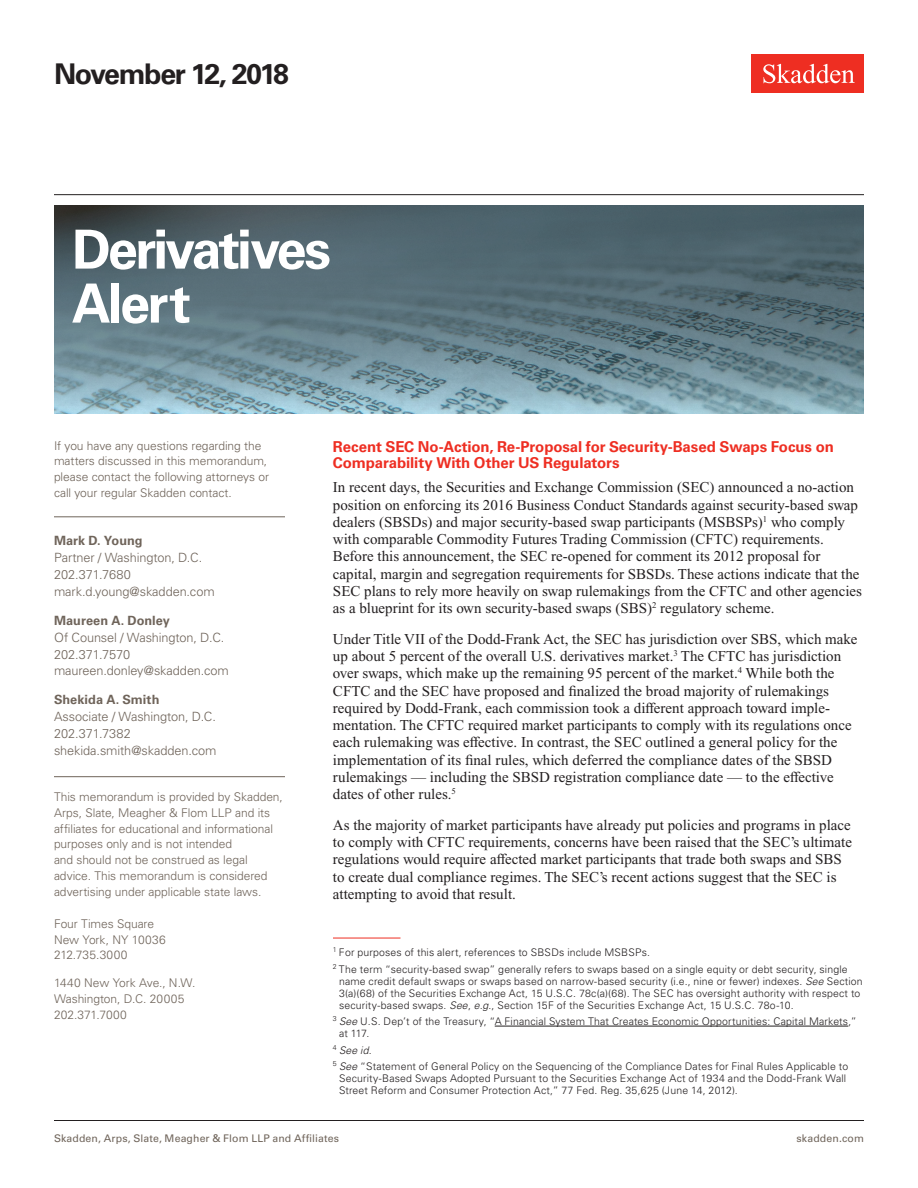
<style>
.page{position:relative;width:918px;height:1188px;background:#fff}
.page>*{position:absolute;margin:0;border:0;box-sizing:border-box;transform-origin:0 0}
.Title_Practice_Speci{font:700 54px/54px "Univers LT Std";letter-spacing:-.05em;color:#fff}
.Title_interior{font:700 28.5px "Univers LT Std";letter-spacing:-.055em;color:#231f20}
.Main_Body{font:15px/17.2px "Times New Roman PS Std";color:#231f20}
.First_Level_Heading{font:700 15px/16.5px "Univers LT Std";letter-spacing:-.005em;color:#ee2e22}
.Contacts{font:300 12.75px "Univers LT Std";letter-spacing:-.01em;color:#6f645a}
.Contacts_Name{font:700 12.75px "Univers LT Std";color:#6f645a}
.Sidebar_body_rule_ab{font:300 12px/15.8px "Univers LT Std";letter-spacing:-.005em;color:#6f645a}
.Sidebar_body_rule_be{font:300 12px/15.8px "Univers LT Std";letter-spacing:-.005em;color:#6f645a}
.Firm_Address{font:300 12px/15.8px "Univers LT Std";letter-spacing:-.005em;color:#6f645a}
.Footnote{font:300 10.5px/12px "Univers LT Std";letter-spacing:.015em;color:#231f20}
.t1{font:10.5px "Univers LT Std";letter-spacing:.01em;color:#6f645a}
.Footnote-2{font:italic 300 10.5px "Univers LT Std";color:#231f20}
.s1{font-style:italic}
.s2{font-style:normal}
</style>
<div class="page">
<div style="left:752px;top:54px;width:112px;height:39px;background:#ee2e22"></div>
<svg style="left:763px;top:64px;width:92px;height:19px"></svg>
<hr style="left:54px;top:1120px;width:810px;height:1px;background:#231f20">
<hr style="left:54px;top:194px;width:810px;height:1px;background:#231f20">
<svg style="left:54px;top:206px;width:810px;height:208px;background:#607a83"></svg>
<hr style="left:54px;top:516px;width:231px;height:1px;background:#6f645a">
<hr style="left:54px;top:776px;width:231px;height:1px;background:#6f645a">
<hr style="left:333px;top:938px;width:67px;height:1px;background:#ee2e22">
<hr style="left:495px;top:1026px;width:353px;height:1px;background:#231f20">
<h1 class="Title_interior" style="left:54px;top:57px;width:237px">November 12, 2018</h1>
<h1 class="Title_Practice_Speci" style="left:72px;top:223px;width:261px">Derivatives<br>Alert</h1>
<p class="Sidebar_body_rule_be" style="left:54px;top:438px;width:217px">If you have any questions regarding the matters discussed in this memorandum, please contact the following attorneys or call your regular Skadden contact.</p>
<p class="Contacts_Name" style="left:54px;top:533px;width:90px">Mark D. Young</p>
<p class="Contacts" style="left:54px;top:550px;width:150px">Partner / Washington, D.C.</p>
<p class="Contacts" style="left:54px;top:567px;width:78px">202.371.7680</p>
<p class="Contacts" style="left:54px;top:584px;width:162px">mark.d.young@skadden.com</p>
<p class="Contacts_Name" style="left:54px;top:613px;width:117px">Maureen A. Donley</p>
<p class="Contacts" style="left:54px;top:629px;width:172px">Of Counsel / Washington, D.C.</p>
<p class="Contacts" style="left:54px;top:646px;width:78px">202.371.7570</p>
<p class="Contacts" style="left:54px;top:663px;width:176px">maureen.donley@skadden.com</p>
<p class="Contacts_Name" style="left:54px;top:692px;width:107px">Shekida A. Smith</p>
<p class="Contacts" style="left:54px;top:709px;width:164px">Associate / Washington, D.C.</p>
<p class="Contacts" style="left:54px;top:726px;width:78px">202.371.7382</p>
<p class="Contacts" style="left:54px;top:743px;width:164px">shekida.smith@skadden.com</p>
<p class="Sidebar_body_rule_ab" style="left:54px;top:789px;width:230px">This memorandum is provided by Skadden, Arps, Slate, Meagher &amp; Flom LLP and its affiliates for educational and informational purposes only and is not intended<br>and should not be construed as legal advice. This memorandum is considered advertising under applicable state laws.</p>
<p class="Firm_Address" style="left:54px;top:916px;width:113px">Four Times Square<br>New York, NY 10036<br>212.735.3000</p>
<p class="Firm_Address" style="left:54px;top:975px;width:143px">1440 New York Ave., N.W.<br>Washington, D.C. 20005<br>202.371.7000</p>
<h1 class="First_Level_Heading" style="left:333px;top:438px;width:502px">Recent SEC No-Action, Re-Proposal for Security-Based Swaps Focus on<br>Comparability With Other US Regulators</h1>
<p class="Main_Body" style="left:333px;top:479px;width:531px">In recent days, the Securities and Exchange Commission (SEC) announced a no-action position on enforcing its 2016 Business Conduct Standards against security-based swap dealers (SBSDs) and major security-based swap participants (MSBSPs)<sup>1</sup> who comply with comparable Commodity Futures Trading Commission (CFTC) requirements.<br>Before this announcement, the SEC re-opened for comment its 2012 proposal for capital, margin and segregation requirements for SBSDs. These actions indicate that the SEC plans to rely more heavily on swap rulemakings from the CFTC and other agencies as a blueprint for its own security-based swaps (SBS)<sup>2</sup> regulatory scheme.</p>
<p class="Main_Body" style="left:333px;top:630px;width:526px">Under Title VII of the Dodd-Frank Act, the SEC has jurisdiction over SBS, which make up about 5 percent of the overall U.S. derivatives market.<sup>3</sup> The CFTC has jurisdiction over swaps, which make up the remaining 95 percent of the market.<sup>4</sup> While both the CFTC and the SEC have proposed and finalized the broad majority of rulemakings required by Dodd-Frank, each commission took a different approach toward imple&shy;mentation. The CFTC required market participants to comply with its regulations once each rulemaking was effective. In contrast, the SEC outlined a general policy for the implementation of its final rules, which deferred the compliance dates of the SBSD rulemakings — including the SBSD registration compliance date — to the effective dates of other rules.<sup>5</sup></p>
<p class="Main_Body" style="left:333px;top:816px;width:521px">As the majority of market participants have already put policies and programs in place to comply with CFTC requirements, concerns have been raised that the SEC’s ultimate regulations would require affected market participants that trade both swaps and SBS to create dual compliance regimes. The SEC’s recent actions suggest that the SEC is attempting to avoid that result.</p>
<p class="Footnote" style="left:333px;top:946px;width:319px"><sup>1</sup> For purposes of this alert, references to SBSDs include MSBSPs.</p>
<p class="Footnote" style="left:339px;top:963px;width:525px;text-indent:-6px"><sup>2</sup> The term “security-based swap” generally refers to swaps based on a single equity or debt security, single name credit default swaps or swaps based on narrow-based security (i.e., nine or fewer) indexes. <span class="s1">See</span> Section 3(a)(68) of the Securities Exchange Act, 15 U.S.C. 78c(a)(68). The SEC has oversight authority with respect to security-based swaps. <span class="s1">See</span>, <span class="s1">e.g</span>., Section 15F of the Securities Exchange Act, 15 U.S.C. 78o-10.</p>
<p class="Footnote" style="left:339px;top:1015px;width:519px;text-indent:-6px"><sup>3</sup> <span class="s1">See</span> U.S. Dep’t of the Treasury, “A Financial System That Creates Economic Opportunities: Capital Markets,” at 117.</p>
<p class="Footnote-2" style="left:333px;top:1043px;width:40px"><sup>4</sup> See id<span class="s2">.</span></p>
<p class="Footnote" style="left:339px;top:1060px;width:511px;text-indent:-6px"><sup>5</sup> <span class="s1">See</span> “Statement of General Policy on the Sequencing of the Compliance Dates for Final Rules Applicable to<br>Security-Based Swaps Adopted Pursuant to the Securities Exchange Act of 1934 and the Dodd-Frank Wall<br>Street Reform and Consumer Protection Act,” 77 Fed. Reg. 35,625 (June 14, 2012).</p>
<p class="t1" style="left:54px;top:1132px;width:287px">Skadden, Arps, Slate, Meagher &amp; Flom LLP and Affiliates</p>
<p class="t1" style="left:797px;top:1132px;width:69px">skadden.com</p>
</div>
